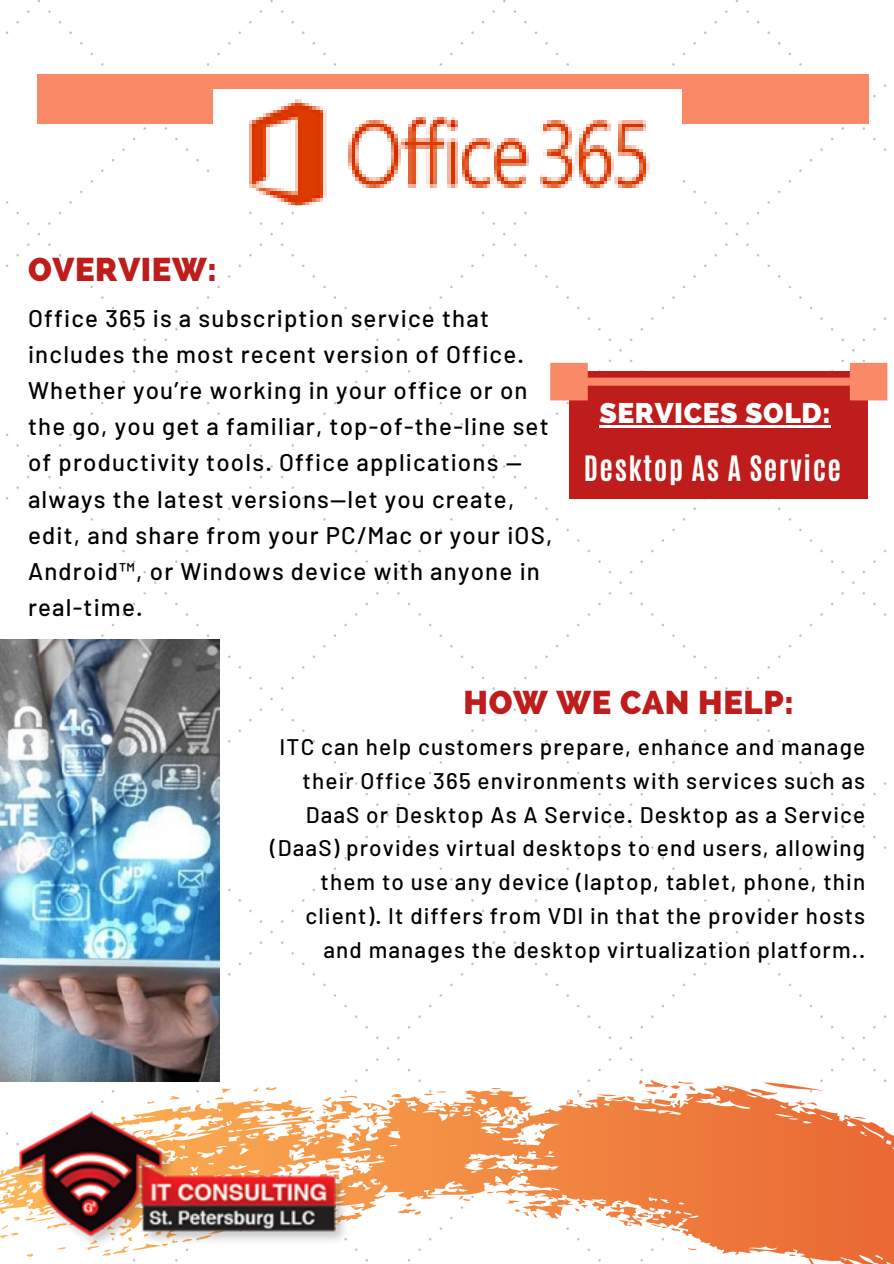
<style>
.page{position:relative;width:894px;height:1264px;background:#fff}
.page>*{position:absolute;margin:0;border:0;box-sizing:border-box;transform-origin:0 0}
.t1{font:800 32.7px "Raleway";letter-spacing:.02em;color:#bf1c1c}
.t2{font:700 29.1px "Antonio";letter-spacing:.05em;color:#fff}
.t3{font:800 28.2px "Raleway";letter-spacing:.02em;color:#fff}
.t4{font:500 24px/36px "Barlow";letter-spacing:.05em;color:#000}
.t5{font:500 22.5px/33.8px "Barlow";letter-spacing:.05em;color:#000;text-align:right}
</style>
<div class="page">
<img style="left:5px;top:0;width:883px;height:1080px">
<div style="left:569px;top:371px;width:298px;height:127px;background:#bf1c1c"></div>
<hr style="left:599px;top:425px;width:231px;height:3px;background:#fff">
<div style="left:38px;top:74px;width:830px;height:50px;background:#fa8a67"></div>
<svg style="left:550px;top:363px;width:337px;height:37px"></svg>
<svg style="left:0;top:1080px;width:893px;height:183px"></svg>
<img style="left:0;top:1093px;width:356px;height:163px">
<img style="left:0;top:639px;width:220px;height:442px">
<img style="left:213px;top:89px;width:467px;height:116px">
<h1 class="t1" style="left:28px;top:250px;width:190px">OVERVIEW:</h1>
<p class="t4" style="left:28px;top:300px;width:526px">Office 365 is a subscription service that includes the most recent version of Office.<br>Whether you’re working in your office or on the go, you get a familiar, top-of-the-line set of productivity tools. Office applications — always the latest versions—let you create, edit, and share from your PC/Mac or your iOS, Android™, or Windows device with anyone in real-time.</p>
<p class="t3" style="left:599px;top:396px;width:232px">SERVICES SOLD:</p>
<p class="t2" style="left:583px;top:448px;width:259px">Desktop As A Service</p>
<h1 class="t1" style="left:463px;top:683px;width:331px">HOW WE CAN HELP:</h1>
<p class="t5" style="left:270px;top:729px;width:596px">ITC can help customers prepare, enhance and manage their Office 365 environments with services such as DaaS or Desktop As A Service. Desktop as a Service (DaaS) provides virtual desktops to end users, allowing them to use any device (laptop, tablet, phone, thin client). It differs from VDI in that the provider hosts and manages the desktop virtualization platform..</p>
</div>
